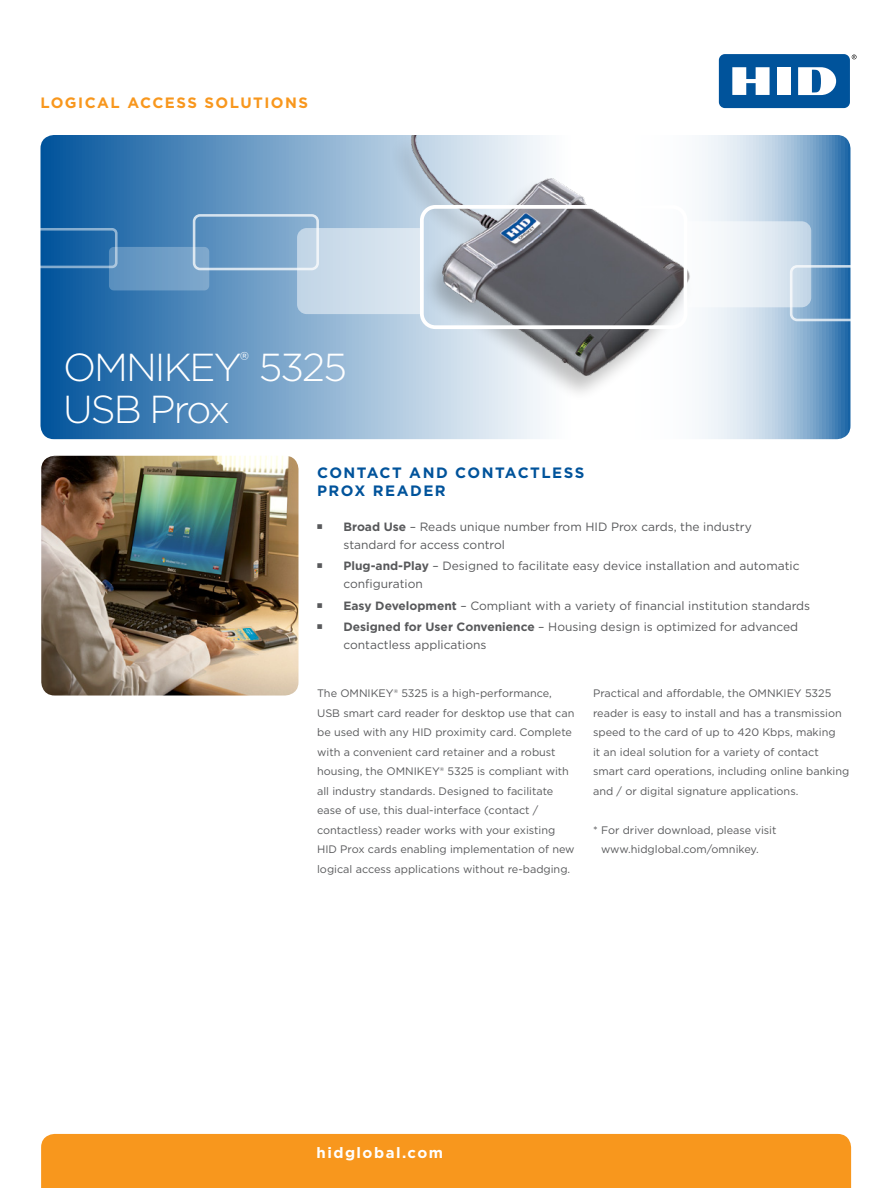
<style>
.page{position:relative;width:891px;height:1188px;background:#fff}
.page>*{position:absolute;margin:0;border:0;box-sizing:border-box;transform-origin:0 0}
.t1{font:300 39px/42px "Gotham";letter-spacing:-.05em;color:#fff}
.t2{font:700 15px/18px "Gotham";letter-spacing:.1em;color:#00539b}
.t3{font:700 15px "Gotham";letter-spacing:.1em;color:#f8971d}
.t4{font:700 15px "Gotham";letter-spacing:.1em;color:#fff}
.t5{font:12px/18px "Gotham";color:#58595b}
.body{font:10.8px/19.5px "Gotham";color:#58595b}
.s1{font-weight:700}
</style>
<div class="page">
<svg style="left:852px;top:55px;width:5px;height:4px"></svg>
<div style="left:719px;top:54px;width:131px;height:54px;background:#00539b;border-radius:6px"></div>
<div style="left:777px;top:67px;width:14px;height:28px;background:#fff"></div>
<svg style="left:732px;top:67px;width:38px;height:28px"></svg>
<svg style="left:798px;top:67px;width:38px;height:28px"></svg>
<svg style="left:40px;top:135px;width:810px;height:304px;background:#6a9ac4"></svg>
<div style="left:41px;top:1134px;width:810px;height:54px;background:#f8971d"></div>
<img style="left:41px;top:456px;width:257px;height:240px">
<img style="left:380px;top:135px;width:316px;height:304px">
<div style="left:193px;top:214px;width:126px;height:56px;border:3px solid #fff;border-radius:6px"></div>
<svg style="left:109px;top:247px;width:100px;height:43px;background:#6f9dc6"></svg>
<div style="left:28px;top:228px;width:90px;height:40px;border:3px solid #fff;border-radius:4px"></div>
<div style="left:420px;top:205px;width:267px;height:124px;border:4px solid #fff;border-radius:14px"></div>
<svg style="left:297px;top:228px;width:123px;height:86px;background:#cfdeec"></svg>
<svg style="left:687px;top:221px;width:163px;height:100px"></svg>
<p class="t3" style="left:40px;top:93px;width:269px">LOGICAL ACCESS SOLUTIONS</p>
<p class="t1" style="left:63px;top:346px;width:285px">OMNIKEY<sup>®</sup> 5325<br>USB Prox</p>
<p class="t2" style="left:317px;top:463px;width:269px">CONTACT AND CONTACTLESS<br>PROX READER</p>
<p class="t5" style="left:344px;top:517px;width:410px"><span class="s1">Broad Use</span> – Reads unique number from HID Prox cards, the industry standard for access control</p>
<p class="t5" style="left:344px;top:557px;width:458px"><span class="s1">Plug-and-Play</span> – Designed to facilitate easy device installation and automatic configuration</p>
<p class="t5" style="left:344px;top:596px;width:468px"><span class="s1">Easy Development</span> – Compliant with a variety of financial institution standards</p>
<p class="t5" style="left:344px;top:618px;width:456px"><span class="s1">Designed for User Convenience</span> – Housing design is optimized for advanced contactless applications</p>
<p class="body" style="left:317px;top:684px;width:259px">The OMNIKEY® 5325 is a high-performance, USB smart card reader for desktop use that can be used with any HID proximity card. Complete with a convenient card retainer and a robust housing, the OMNIKEY® 5325 is compliant with all industry standards. Designed to facilitate ease of use, this dual-interface (contact / contactless) reader works with your existing HID Prox cards enabling implementation of new logical access applications without re-badging.</p>
<p class="body" style="left:593px;top:684px;width:258px">Practical and affordable, the OMNKIEY 5325 reader is easy to install and has a transmission speed to the card of up to 420 Kbps, making<br>it an ideal solution for a variety of contact smart card operations, including online banking and / or digital signature applications.</p>
<p class="body" style="left:601px;top:820px;width:177px;text-indent:-8px">* For driver download, please visit www.hidglobal.com/omnikey.</p>
<p class="t4" style="left:316px;top:1142px;width:128px">hidglobal.com</p>
</div>
